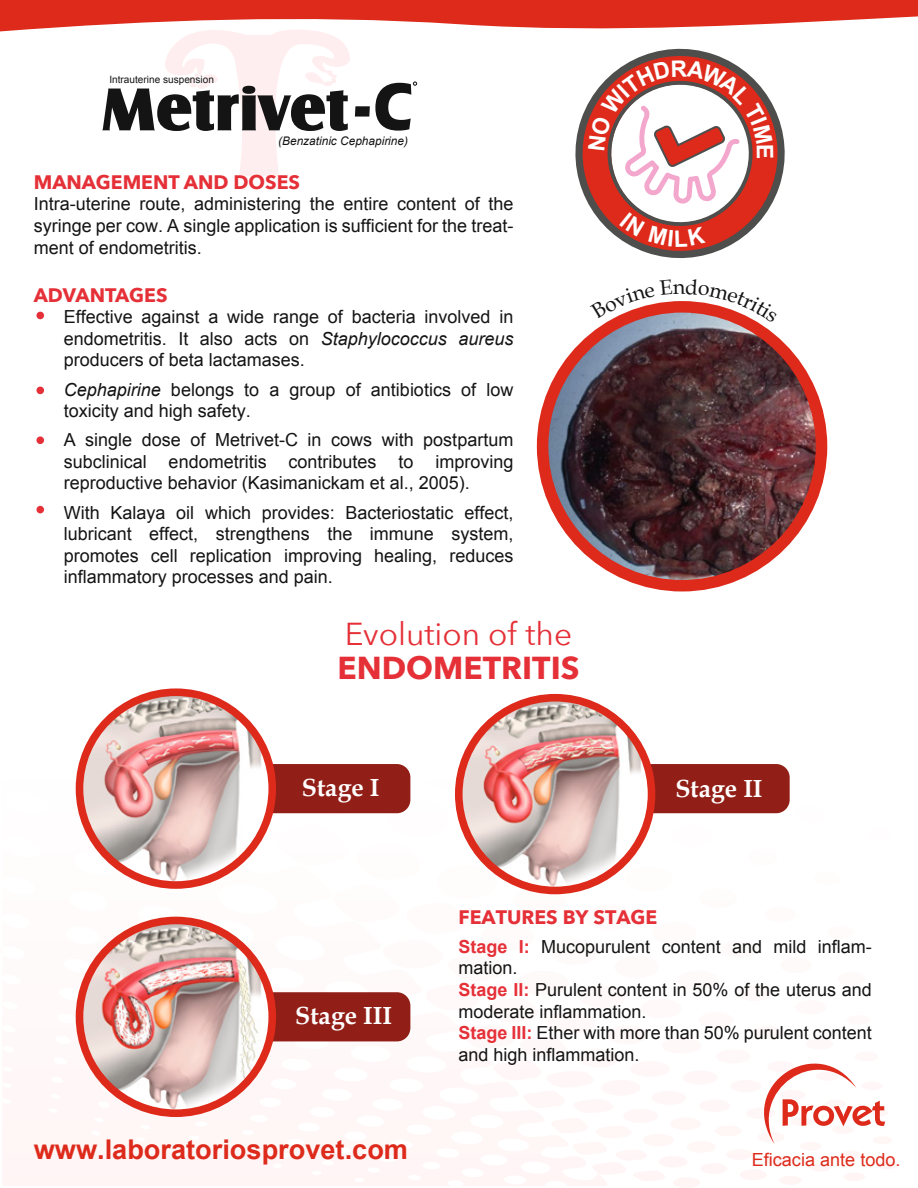
<style>
.page{position:relative;width:918px;height:1188px;background:#fff}
.page>*{position:absolute;margin:0;border:0;box-sizing:border-box;transform-origin:0 0}
.t1{font:31.65px "Avenir Next";color:#e53038}
.t2{font:700 31.65px "Avenir Next";color:#e53038}
.t3{font:700 27.15px "Arial";color:#dd2a1b}
.t4{font:700 24.75px "Book Antiqua";color:#fff}
.t5{font:700 19.5px "Avenir Next";color:#e53038}
.t6{font:18.15px "Arial";color:#dd2a1b}
.t7{font:18px/21.6px "Arial";color:#141415;text-align:justify}
.t8{font:italic 11.85px "Arial";color:#141415}
.t9{font:10.05px "Arial";color:#141415}
.s1{font-style:italic}
.s2{font-weight:700;color:#e53038}
</style>
<div class="page">
<svg style="left:764px;top:1063px;width:121px;height:81px"></svg>
<div style="left:36px;top:312px;width:8px;height:7px;background:#e53038;border-radius:50%"></div>
<div style="left:36px;top:387px;width:8px;height:7px;background:#e53038;border-radius:50%"></div>
<div style="left:36px;top:436px;width:8px;height:8px;background:#e53038;border-radius:50%"></div>
<div style="left:36px;top:506px;width:8px;height:7px;background:#e53038;border-radius:50%"></div>
<img style="left:543px;top:307px;width:279px;height:279px;border-radius:139px">
<div style="left:537px;top:301px;width:290px;height:290px;border:12px solid #dd2a1b;border-radius:50%"></div>
<div style="left:134px;top:764px;width:276px;height:49px;background:#921f17;border-radius:14px"></div>
<div style="left:513px;top:764px;width:277px;height:49px;background:#921f17;border-radius:14px"></div>
<div style="left:134px;top:992px;width:276px;height:49px;background:#921f17;border-radius:14px"></div>
<img style="left:80px;top:694px;width:192px;height:191px">
<div style="left:76px;top:688px;width:200px;height:201px;border:8px solid #dd2a1b;border-radius:50%"></div>
<img style="left:80px;top:920px;width:192px;height:193px">
<div style="left:76px;top:917px;width:200px;height:200px;border:8px solid #dd2a1b;border-radius:50%"></div>
<img style="left:459px;top:698px;width:192px;height:192px">
<div style="left:455px;top:694px;width:200px;height:200px;border:8px solid #dd2a1b;border-radius:50%"></div>
<svg style="left:633px;top:247px;width:94px;height:12px"></svg>
<svg style="left:605px;top:301px;width:154px;height:22px"></svg>
<svg style="left:0;top:0;width:918px;height:247px"></svg>
<p class="t9" style="left:109px;top:73px;width:106px">Intrauterine suspension</p>
<p class="t8" style="left:278px;top:133px;width:131px">(Benzatinic Cephapirine)</p>
<p class="t5" style="left:34px;top:165px;width:268px">MANAGEMENT AND DOSES</p>
<p class="t7" style="left:34px;top:193px;width:481px">Intra-uterine route, administering the entire content of the syringe per cow. A single application is sufficient for the treat&shy;ment of endometritis.</p>
<p class="t5" style="left:34px;top:278px;width:135px">ADVANTAGES</p>
<p class="t7" style="left:64px;top:306px;width:451px">Effective against a wide range of bacteria involved in endometritis. It also acts on <span class="s1">Staphylococcus aureus </span>producers of beta lactamases.</p>
<p class="t7" style="left:64px;top:379px;width:451px"><span class="s1">Cephapirine</span> belongs to a group of antibiotics of low toxicity and high safety.</p>
<p class="t7" style="left:64px;top:429px;width:451px">A single dose of Metrivet-C in cows with postpartum subclinical endometritis contributes to improving reproductive behavior (Kasimanickam et al., 2005).</p>
<p class="t7" style="left:64px;top:502px;width:451px">With Kalaya oil which provides: Bacteriostatic effect, lubricant effect, strengthens the immune system, promotes cell replication improving healing, reduces inflammatory processes and pain.</p>
<h1 class="t1" style="left:345px;top:607px;width:229px">Evolution of the</h1>
<h1 class="t2" style="left:338px;top:640px;width:244px">ENDOMETRITIS</h1>
<h3 class="t4" style="left:302px;top:773px;width:79px">Stage I</h3>
<h3 class="t4" style="left:675px;top:774px;width:89px">Stage II</h3>
<h3 class="t4" style="left:295px;top:1001px;width:98px">Stage III</h3>
<h2 class="t3" style="left:34px;top:1131px;width:376px">www.laboratoriosprovet.com</h2>
<p class="t5" style="left:459px;top:900px;width:200px">FEATURES BY STAGE</p>
<p class="t7" style="left:459px;top:936px;width:415px;text-align:left"><span class="s2">Stage I:</span> Mucopurulent content and mild inflam&shy;mation.<br><span class="s2">Stage II:</span> Purulent content in 50% of the uterus and moderate inflammation.<br><span class="s2">Stage III:</span> Ether with more than 50% purulent content and high inflammation.</p>
<p class="t6" style="left:752px;top:1148px;width:150px">Eficacia ante todo.</p>
</div>
